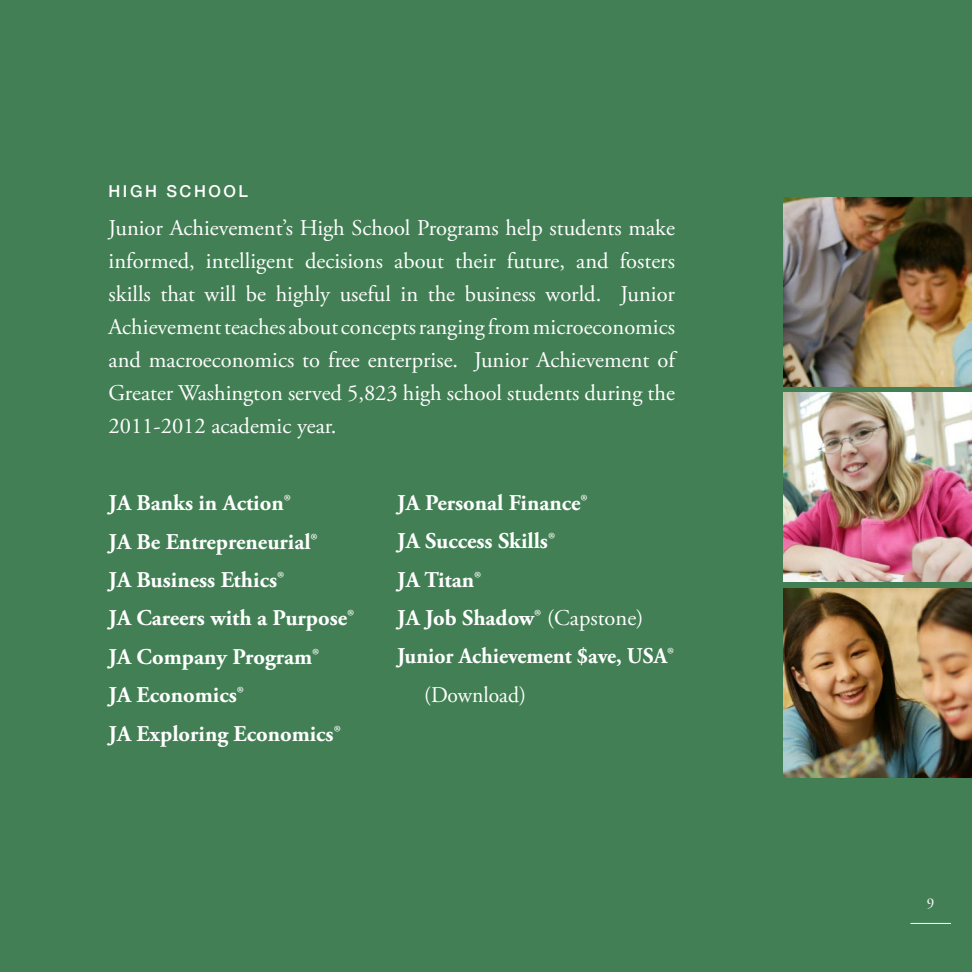
<style>
.page{position:relative;width:972px;height:972px;background:#427f54}
.page>*{position:absolute;margin:0;border:0;box-sizing:border-box;transform-origin:0 0}
.intro_paragraph{font:22.5px/33px "Adobe Garamond Pro";color:#fff;text-align:justify}
.intro_paragraph-2{font:700 22.5px "Adobe Garamond Pro";color:#fff}
.intro_paragraph-3{font:700 22.5px "Adobe Garamond Pro";color:#fff;scale:.96 1}
.intro_paragraph-4{font:22.5px "Adobe Garamond Pro";color:#fff;scale:.96 1}
.intro_paragraph-5{font:500 16.5px "Helvetica Neue LT Std";letter-spacing:.15em;color:#fff}
.t1{font:15px "Adobe Garamond Pro";color:#fff}
.s1{font-weight:400}
</style>
<div class="page">
<img style="left:783px;top:197px;width:189px;height:189px">
<img style="left:783px;top:392px;width:189px;height:189px">
<img style="left:783px;top:589px;width:189px;height:189px">
<hr style="left:910px;top:923px;width:41px;height:1px;background:#fff">
<p class="intro_paragraph-5" style="left:109px;top:181px;width:141px">HIGH SCHOOL</p>
<p class="intro_paragraph" style="left:109px;top:213px;width:568px">Junior Achievement’s High School Programs help students make informed, intelligent decisions about their future, and fosters skills that will be highly useful in the business world. Junior Achievement teaches about concepts ranging from microeconomics and macroeconomics to free enterprise. Junior Achievement of Greater Washington served 5,823 high school students during the 2011-2012 academic year.</p>
<p class="intro_paragraph-2" style="left:109px;top:490px;width:184px">JA Banks in Action<span class="s1">®</span></p>
<p class="intro_paragraph-2" style="left:109px;top:528px;width:211px">JA Be Entrepreneurial<span class="s1">®</span></p>
<p class="intro_paragraph-2" style="left:109px;top:567px;width:177px">JA Business Ethics<span class="s1">®</span></p>
<p class="intro_paragraph-2" style="left:109px;top:605px;width:247px">JA Careers with a Purpose<span class="s1">®</span></p>
<p class="intro_paragraph-2" style="left:109px;top:644px;width:212px">JA Company Program<span class="s1">®</span></p>
<p class="intro_paragraph-2" style="left:109px;top:682px;width:137px">JA Economics<span class="s1">®</span></p>
<p class="intro_paragraph-2" style="left:109px;top:720px;width:234px">JA Exploring Economics<span class="s1">®</span></p>
<p class="intro_paragraph-2" style="left:397px;top:490px;width:192px">JA Personal Finance<span class="s1">®</span></p>
<p class="intro_paragraph-2" style="left:397px;top:528px;width:160px">JA Success Skills<span class="s1">®</span></p>
<p class="intro_paragraph-2" style="left:397px;top:566px;width:86px">JA Titan<span class="s1">®</span></p>
<p class="intro_paragraph-2" style="left:397px;top:605px;width:248px">JA Job Shadow<span class="s1">® (Capstone)</span></p>
<p class="intro_paragraph-3" style="left:397px;top:643px;width:290px">Junior Achievement $ave, USA<span class="s1">®</span></p>
<p class="intro_paragraph-4" style="left:424px;top:681px;width:108px">(Download)</p>
<p class="t1" style="left:927px;top:894px;width:9px">9</p>
</div>
